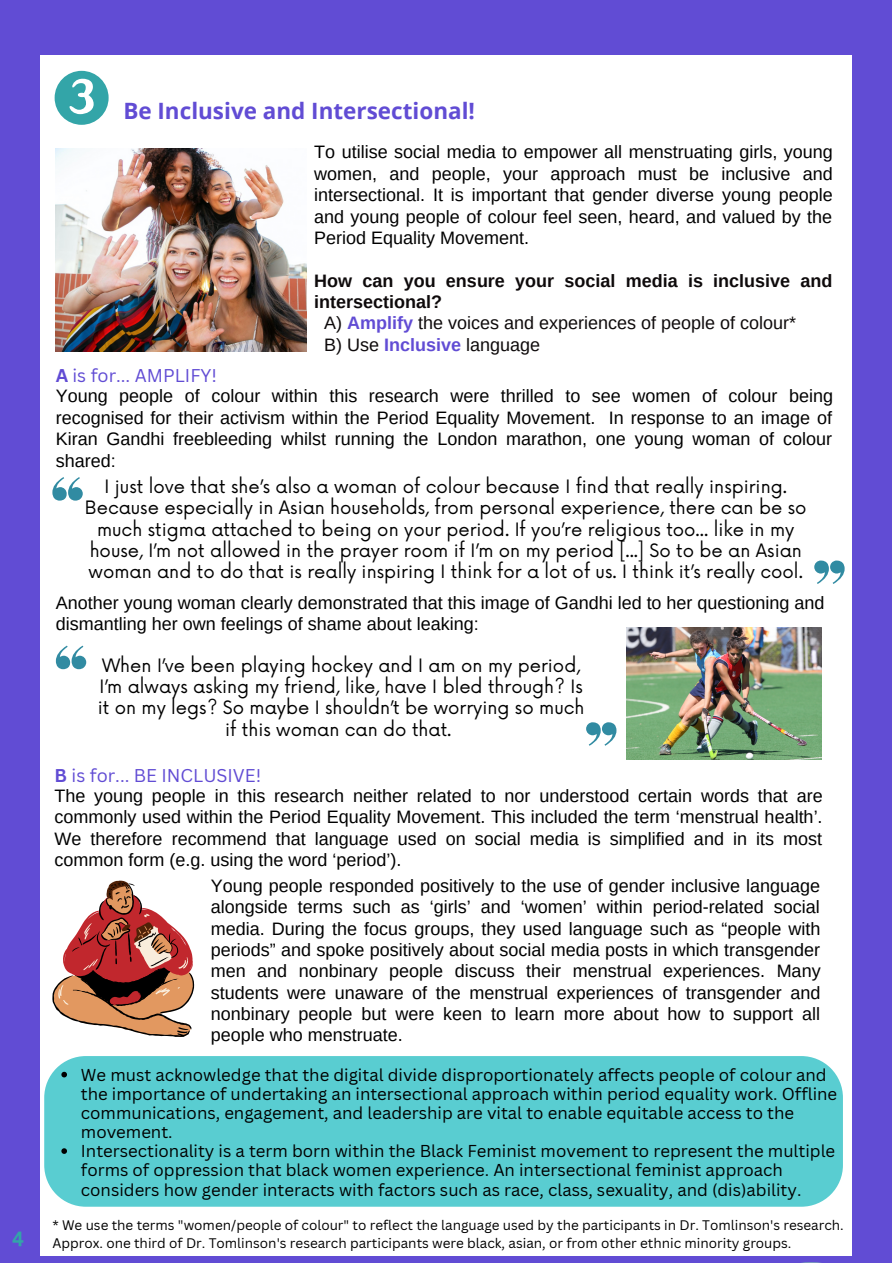
<style>
.page{position:relative;width:893px;height:1264px;background:#fff}
.page>*{position:absolute;margin:0;border:0;box-sizing:border-box;transform-origin:0 0}
.t1{font:700 24px "Alegreya Sans SC";color:#33a5a8}
.t2{font:700 22.5px "Open Sans";color:#614cd4}
.t3{font:18px/21.3px "Arimo";color:#000;text-align:justify}
.t4{font:18px/21.3px "Now";color:#000;text-align:center}
.t5{font:18px "Arimo";color:#0e0a0b}
.t6{font:700 18px "Arimo";color:#0e0a0b}
.t7{font:18px "Canva Sans";color:#614cd4}
.t8{font:16.8px/19px "Canva Sans";color:#000}
.t9{font:13.5px/18px "Canva Sans";color:#000}
.s1{font-weight:700;color:#614cd4}
.s2{font-weight:700}
</style>
<div class="page">
<div style="left:0;top:0;width:891px;height:1262px;background:#614cd4"></div>
<div style="left:40px;top:55px;width:811px;height:1201px;background:#fff"></div>
<svg style="left:694px;top:1262px;width:198px;height:1px"></svg>
<svg style="left:55px;top:71px;width:54px;height:54px"></svg>
<svg style="left:52px;top:477px;width:31px;height:23px"></svg>
<svg style="left:814px;top:560px;width:30px;height:24px"></svg>
<svg style="left:56px;top:645px;width:30px;height:24px"></svg>
<svg style="left:586px;top:722px;width:30px;height:23px"></svg>
<svg style="left:52px;top:880px;width:142px;height:156px"></svg>
<div style="left:44px;top:1056px;width:798px;height:150px;background:#59cdd1"></div>
<img style="left:626px;top:627px;width:195px;height:133px">
<img style="left:56px;top:149px;width:251px;height:202px">
<svg style="left:61px;top:1071px;width:6px;height:6px"></svg>
<svg style="left:61px;top:1148px;width:6px;height:5px"></svg>
<p class="t2" style="left:123px;top:95px;width:353px">Be Inclusive and Intersectional!</p>
<p class="t3" style="left:314px;top:141px;width:520px">To utilise social media to empower all menstruating girls, young women, and people, your approach must be inclusive and intersectional. It is important that gender diverse young people and young people of colour feel seen, heard, and valued by the Period Equality Movement.</p>
<p class="t6" style="left:314px;top:270px;width:519px">How can you ensure your social media is inclusive and</p>
<p class="t6" style="left:314px;top:292px;width:129px">intersectional?</p>
<p class="t5" style="left:324px;top:313px;width:473px">A) <span class="s1">Amplify</span> the voices and experiences of people of colour*</p>
<p class="t5" style="left:324px;top:334px;width:217px">B) Use <span class="s1">Inclusive</span> language</p>
<p class="t7" style="left:56px;top:363px;width:163px"><span class="s2">A</span> is for... AMPLIFY!</p>
<p class="t3" style="left:56px;top:385px;width:778px">Young people of colour within this research were thrilled to see women of colour being recognised for their activism within the Period Equality Movement. In response to an image of Kiran Gandhi freebleeding whilst running the London marathon, one young woman of colour shared:</p>
<p class="t4" style="left:85px;top:476px;width:723px">I just love that she’s also a woman of colour because I find that really inspiring.<br>Because especially in Asian households, from personal experience, there can be so much stigma attached to being on your period. If you’re religious too... like in my house, I’m not allowed in the prayer room if I’m on my period [...] So to be an Asian woman and to do that is really inspiring I think for a lot of us. I think it’s really cool.</p>
<p class="t3" style="left:56px;top:591px;width:770px">Another young woman clearly demonstrated that this image of Gandhi led to her questioning and dismantling her own feelings of shame about leaking:</p>
<p class="t4" style="left:98px;top:655px;width:488px">When I’ve been playing hockey and I am on my period, I’m always asking my friend, like, have I bled through? Is it on my legs? So maybe I shouldn’t be worrying so much if this woman can do that.</p>
<p class="t7" style="left:55px;top:762px;width:208px"><span class="s2">B</span> is for... BE INCLUSIVE!</p>
<p class="t3" style="left:55px;top:785px;width:769px">The young people in this research neither related to nor understood certain words that are commonly used within the Period Equality Movement. This included the term ‘menstrual health’.<br>We therefore recommend that language used on social media is simplified and in its most common form (e.g. using the word ‘period’).</p>
<p class="t3" style="left:211px;top:875px;width:611px">Young people responded positively to the use of gender inclusive language alongside terms such as ‘girls’ and ‘women’ within period-related social media. During the focus groups, they used language such as “people with periods” and spoke positively about social media posts in which transgender men and nonbinary people discuss their menstrual experiences. Many students were unaware of the menstrual experiences of transgender and nonbinary people but were keen to learn more about how to support all people who menstruate.</p>
<p class="t8" style="left:81px;top:1064px;width:757px">We must acknowledge that the digital divide disproportionately affects people of colour and the importance of undertaking an intersectional approach within period equality work. Offline communications, engagement, and leadership are vital to enable equitable access to the movement.<br>Intersectionality is a term born within the Black Feminist movement to represent the multiple forms of oppression that black women experience. An intersectional feminist approach considers how gender interacts with factors such as race, class, sexuality, and (dis)ability.</p>
<h1 class="t1" style="left:12px;top:1224px;width:14px">4</h1>
<p class="t9" style="left:52px;top:1215px;width:792px">* We use the terms "women/people of colour" to reflect the language used by the participants in Dr. Tomlinson's research.<br>Approx. one third of Dr. Tomlinson's research participants were black, asian, or from other ethnic minority groups.</p>
</div>
